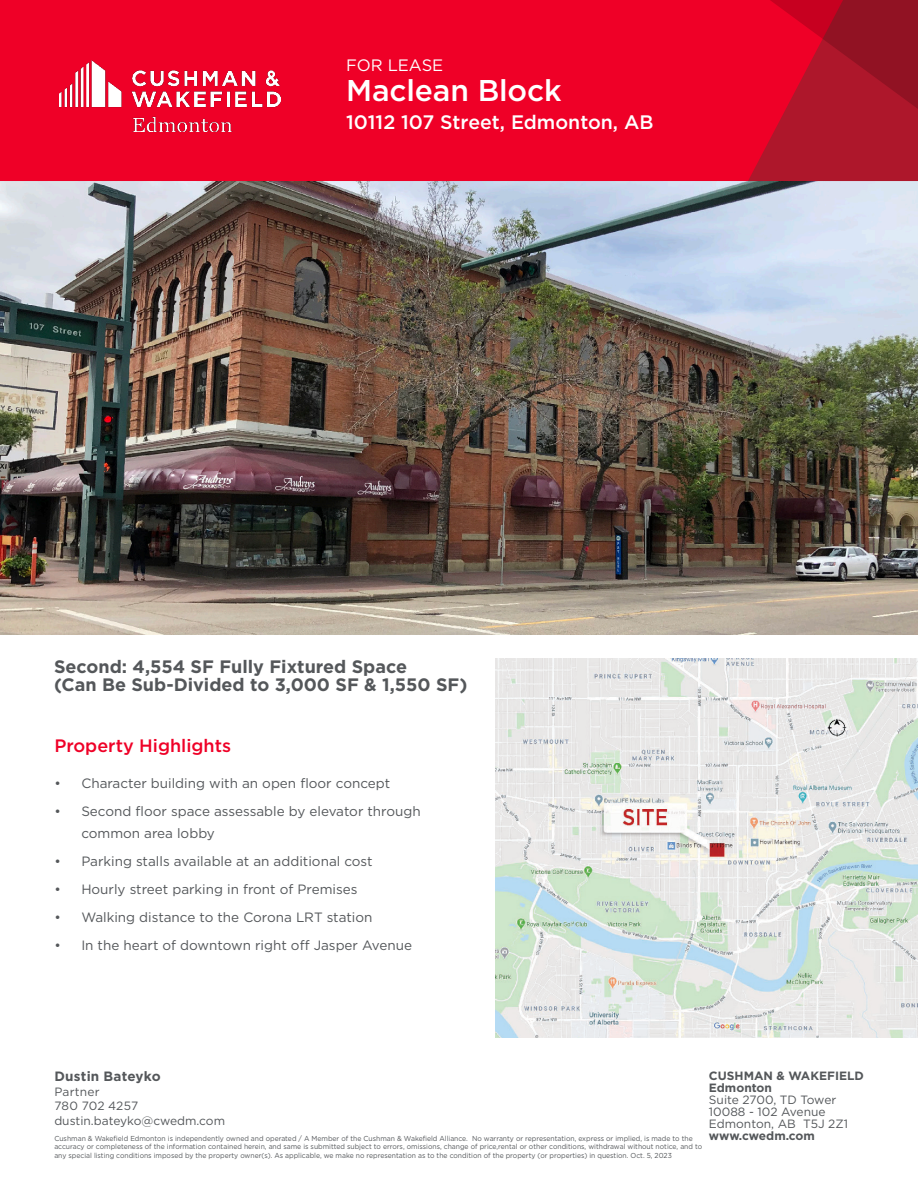
<style>
.page{position:relative;width:918px;height:1188px;background:#fff}
.page>*{position:absolute;margin:0;border:0;box-sizing:border-box;transform-origin:0 0}
.t1{font:500 30px "Gotham";letter-spacing:-.005em;color:#fff}
.t2{font:500 19.5px "Gotham";color:#fff}
.Subheading_-_gray{font:700 18px/18px "Gotham";color:#54575a}
.Section_Head_-_red{font:500 18px "Gotham";color:#ef0027}
.t3{font:16.5px "Gotham";color:#fff}
.t4{font:13.5px/22.5px "Gotham";color:#54575a}
.t5{font:700 13.5px "Gotham";letter-spacing:.015em;color:#54575a}
.t6{font:12px/14.4px "Gotham";color:#54575a}
.t7{font:700 12px/12px "Gotham";color:#54575a}
.t8{font:7.2px/8.7px "Gotham";color:#54575a;scale:.95 1}
</style>
<div class="page">
<img style="left:0;top:181px;width:918px;height:453px">
<div style="left:0;top:0;width:918px;height:181px;background:#ef0027"></div>
<svg style="left:748px;top:0;width:170px;height:181px"></svg>
<img style="left:59px;top:60px;width:222px;height:72px">
<img style="left:496px;top:659px;width:422px;height:379px">
<h3 class="t3" style="left:346px;top:54px;width:99px">FOR LEASE</h3>
<h1 class="t1" style="left:346px;top:71px;width:217px">Maclean Block</h1>
<h2 class="t2" style="left:346px;top:110px;width:309px">10112 107 Street, Edmonton, AB</h2>
<p class="Subheading_-_gray" style="left:54px;top:658px;width:415px">Second: 4,554 SF Fully Fixtured Space<br>(Can Be Sub-Divided to 3,000 SF &amp; 1,550 SF)</p>
<p class="Section_Head_-_red" style="left:54px;top:734px;width:178px">Property Highlights</p>
<p class="t4" style="left:54px;top:772px;width:337px">• Character building with an open floor concept</p>
<p class="t4" style="left:81px;top:800px;width:341px;text-indent:-27px">• Second floor space assessable by elevator through common area lobby</p>
<p class="t4" style="left:54px;top:850px;width:320px">• Parking stalls available at an additional cost</p>
<p class="t4" style="left:54px;top:878px;width:305px">• Hourly street parking in front of Premises</p>
<p class="t4" style="left:54px;top:906px;width:320px">• Walking distance to the Corona LRT station</p>
<p class="t4" style="left:54px;top:934px;width:359px">• In the heart of downtown right off Jasper Avenue</p>
<h3 class="t5" style="left:54px;top:1068px;width:108px">Dustin Bateyko</h3>
<h3 class="t6" style="left:54px;top:1084px;width:172px">Partner<br>780 702 4257 dustin.bateyko@cwedm.com</h3>
<h3 class="t7" style="left:709px;top:1070px;width:157px">CUSHMAN &amp; WAKEFIELD<br>Edmonton</h3>
<h3 class="t6" style="left:709px;top:1094px;width:141px;line-height:12px">Suite 2700, TD Tower<br>10088 - 102 Avenue<br>Edmonton, AB T5J 2Z1</h3>
<p class="t8" style="left:54px;top:1134px;width:673px">Cushman &amp; Wakefield Edmonton is independently owned and operated / A Member of the Cushman &amp; Wakefield Alliance. No warranty or representation, express or implied, is made to the</p>
<h3 class="t7" style="left:709px;top:1130px;width:108px">www.cwedm.com</h3>
<p class="t8" style="left:54px;top:1142px;width:683px">accuracy or completeness of the information contained herein, and same is submitted subject to errors, omissions, change of price,rental or other conditions, withdrawal without notice, and to any special listing conditions imposed by the property owner(s). As applicable, we make no representation as to the condition of the property (or properties) in question. Oct. 5, 2023</p>
</div>
